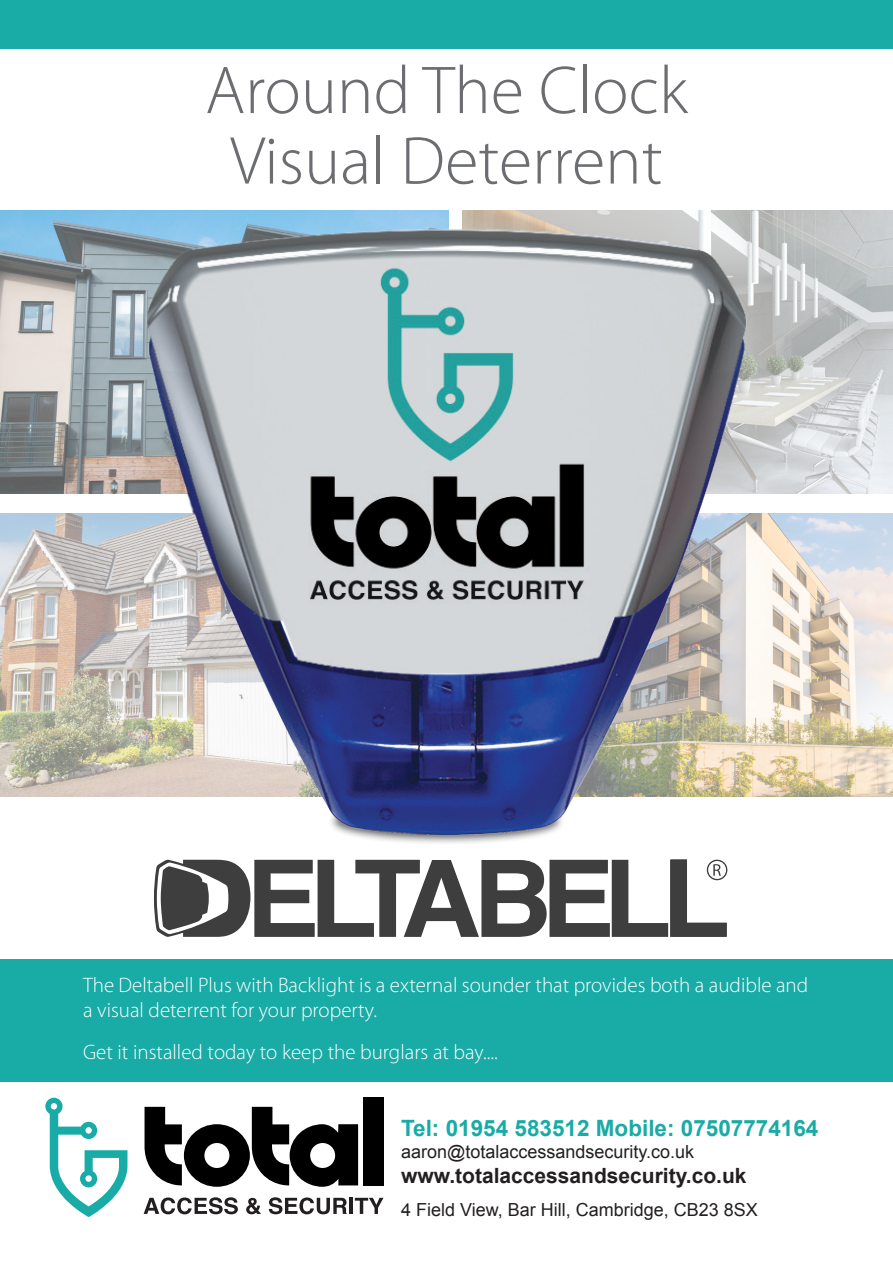
<style>
.page{position:relative;width:893px;height:1263px;background:#fff}
.page>*{position:absolute;margin:0;border:0;box-sizing:border-box;transform-origin:0 0}
.t1{font:300 68.25px "Myriad Pro";color:#6c6d70}
.t2{font:700 22.5px "Arial";color:#19aba6}
.Paragraph{font:300 21px/25.2px "Myriad Pro";color:#fff}
.t3{font:700 21px "Arial";color:#231f20}
.t4{font:18px "Arial";color:#231f20}
</style>
<div class="page">
<img style="left:759px;top:513px;width:134px;height:283px">
<img style="left:759px;top:210px;width:134px;height:283px">
<img style="left:0;top:210px;width:139px;height:283px">
<img style="left:0;top:513px;width:139px;height:283px">
<div style="left:0;top:0;width:893px;height:49px;background:#19aba6"></div>
<div style="left:0;top:959px;width:893px;height:123px;background:#19aba6"></div>
<div style="left:328px;top:796px;width:237px;height:49px;background:#231f20;opacity:.75"></div>
<img style="left:139px;top:210px;width:620px;height:627px">
<svg style="left:154px;top:859px;width:573px;height:78px"></svg>
<svg style="left:45px;top:1098px;width:82px;height:118px"></svg>
<svg style="left:85px;top:1175px;width:7px;height:7px"></svg>
<div style="left:85px;top:1127px;width:7px;height:6px;background:#fff;border-radius:50%"></div>
<div style="left:363px;top:1098px;width:20px;height:87px;background:#000"></div>
<svg style="left:145px;top:1107px;width:213px;height:80px"></svg>
<svg style="left:144px;top:1197px;width:94px;height:17px"></svg>
<svg style="left:246px;top:1198px;width:15px;height:16px"></svg>
<svg style="left:269px;top:1197px;width:78px;height:17px"></svg>
<hr style="left:350px;top:1198px;width:3px;height:16px;background:#231f20">
<svg style="left:355px;top:1198px;width:28px;height:16px"></svg>
<p class="t1" style="left:205px;top:49px;width:484px">Around The Clock</p>
<p class="t1" style="left:230px;top:120px;width:434px">Visual Deterrent</p>
<p class="Paragraph" style="left:83px;top:972px;width:727px">The Deltabell Plus with Backlight is a external sounder that provides both a audible and a visual deterrent for your property.</p>
<p class="Paragraph" style="left:83px;top:1039px;width:416px">Get it installed today to keep the burglars at bay....</p>
<p class="t2" style="left:401px;top:1114px;width:419px">Tel: 01954 583512 Mobile: 07507774164</p>
<p class="t4" style="left:401px;top:1140px;width:295px">aaron@totalaccessandsecurity.co.uk</p>
<p class="t3" style="left:401px;top:1162px;width:347px">www.totalaccessandsecurity.co.uk</p>
<p class="t4" style="left:401px;top:1198px;width:358px">4 Field View, Bar Hill, Cambridge, CB23 8SX</p>
</div>
